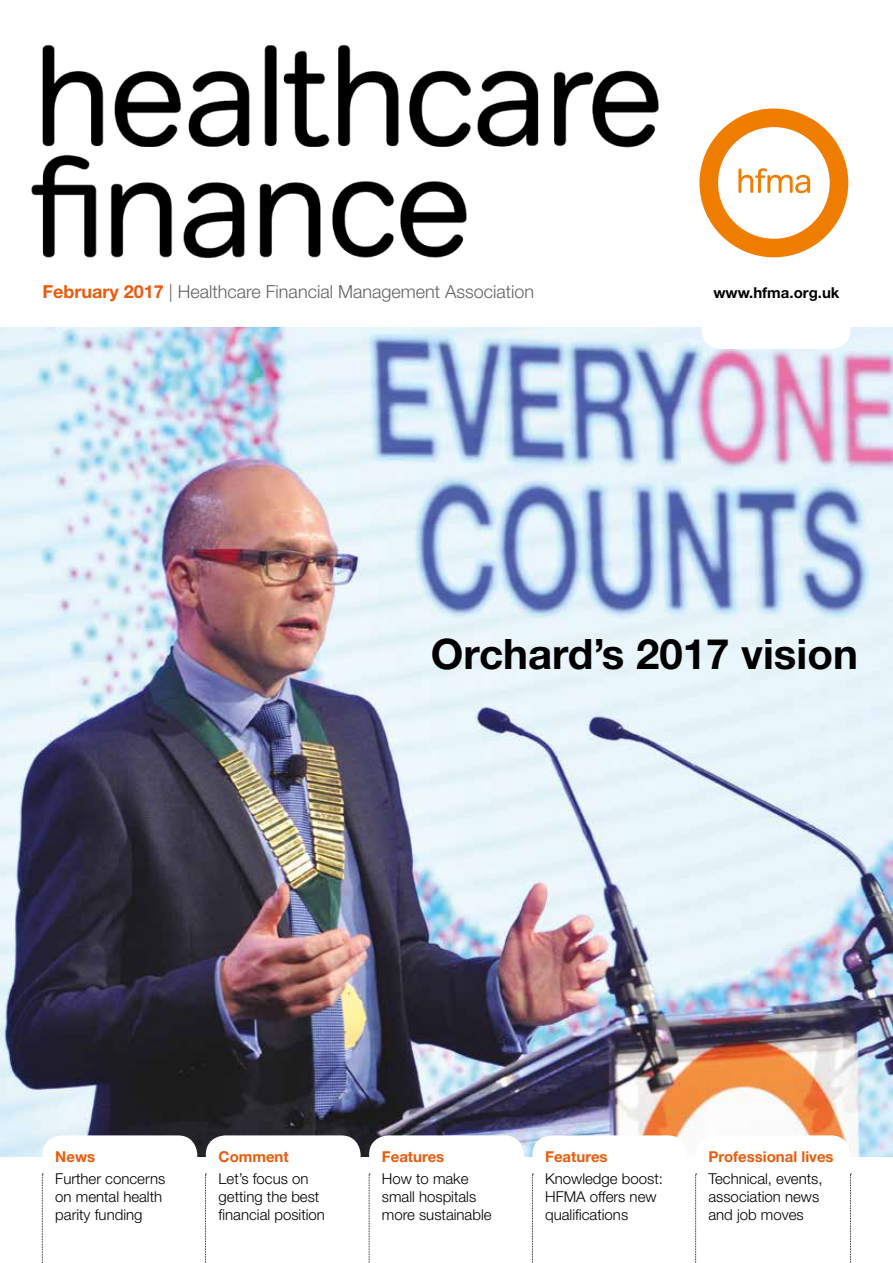
<style>
.page{position:relative;width:893px;height:1263px;background:#fff}
.page>*{position:absolute;margin:0;border:0;box-sizing:border-box;transform-origin:0 0}
.t1{font:700 42px "Helvetica Neue LT Pro";color:#000}
.t2{font:300 18px "Helvetica Neue LT Pro";color:#646363}
.t3{font:300 15px/18px "Helvetica Neue LT Pro";color:#000}
.t4{font:700 15px "Helvetica Neue LT Pro";color:#ea5b0b}
.t5{font:700 15px "Helvetica Neue LT Pro";color:#000}
.s1{font-weight:700;color:#ea5b0b}
</style>
<div class="page">
<img style="left:0;top:327px;width:893px;height:830px">
<svg style="left:695px;top:1174px;width:2px;height:89px"></svg>
<svg style="left:850px;top:1174px;width:1px;height:89px"></svg>
<svg style="left:532px;top:1174px;width:1px;height:89px"></svg>
<svg style="left:369px;top:1174px;width:1px;height:89px"></svg>
<svg style="left:205px;top:1174px;width:1px;height:89px"></svg>
<svg style="left:42px;top:1174px;width:1px;height:89px"></svg>
<div style="left:43px;top:1135px;width:154px;height:43px;background:#fff;border-radius:20px"></div>
<div style="left:206px;top:1135px;width:155px;height:43px;background:#fff;border-radius:20px"></div>
<div style="left:369px;top:1135px;width:155px;height:43px;background:#fff;border-radius:20px"></div>
<div style="left:532px;top:1135px;width:155px;height:43px;background:#fff;border-radius:20px"></div>
<div style="left:696px;top:1135px;width:154px;height:43px;background:#fff;border-radius:20px"></div>
<svg style="left:699px;top:108px;width:149px;height:149px"></svg>
<img style="left:42px;top:45px;width:617px;height:103px">
<img style="left:31px;top:154px;width:436px;height:105px">
<div style="left:702px;top:306px;width:148px;height:43px;background:#fff;border-radius:20px"></div>
<p class="t2" style="left:43px;top:280px;width:493px"><span class="s1">February 2017</span> | Healthcare Financial Management Association</p>
<p class="t5" style="left:713px;top:283px;width:128px">www.hfma.org.uk</p>
<h1 class="t1" style="left:431px;top:628px;width:429px">Orchard’s 2017 vision</h1>
<p class="t4" style="left:55px;top:1147px;width:41px">News</p>
<p class="t3" style="left:55px;top:1170px;width:112px">Further concerns on mental health parity funding</p>
<p class="t4" style="left:219px;top:1147px;width:72px">Comment</p>
<p class="t3" style="left:219px;top:1170px;width:108px">Let’s focus on getting the best financial position</p>
<p class="t4" style="left:382px;top:1147px;width:64px">Features</p>
<p class="t3" style="left:382px;top:1170px;width:111px">How to make small hospitals more sustainable</p>
<p class="t4" style="left:545px;top:1147px;width:64px">Features</p>
<p class="t3" style="left:545px;top:1170px;width:119px">Knowledge boost:<br>HFMA offers new qualifications</p>
<p class="t4" style="left:708px;top:1147px;width:127px">Professional lives</p>
<p class="t3" style="left:708px;top:1170px;width:116px">Technical, events, association news and job moves</p>
</div>
